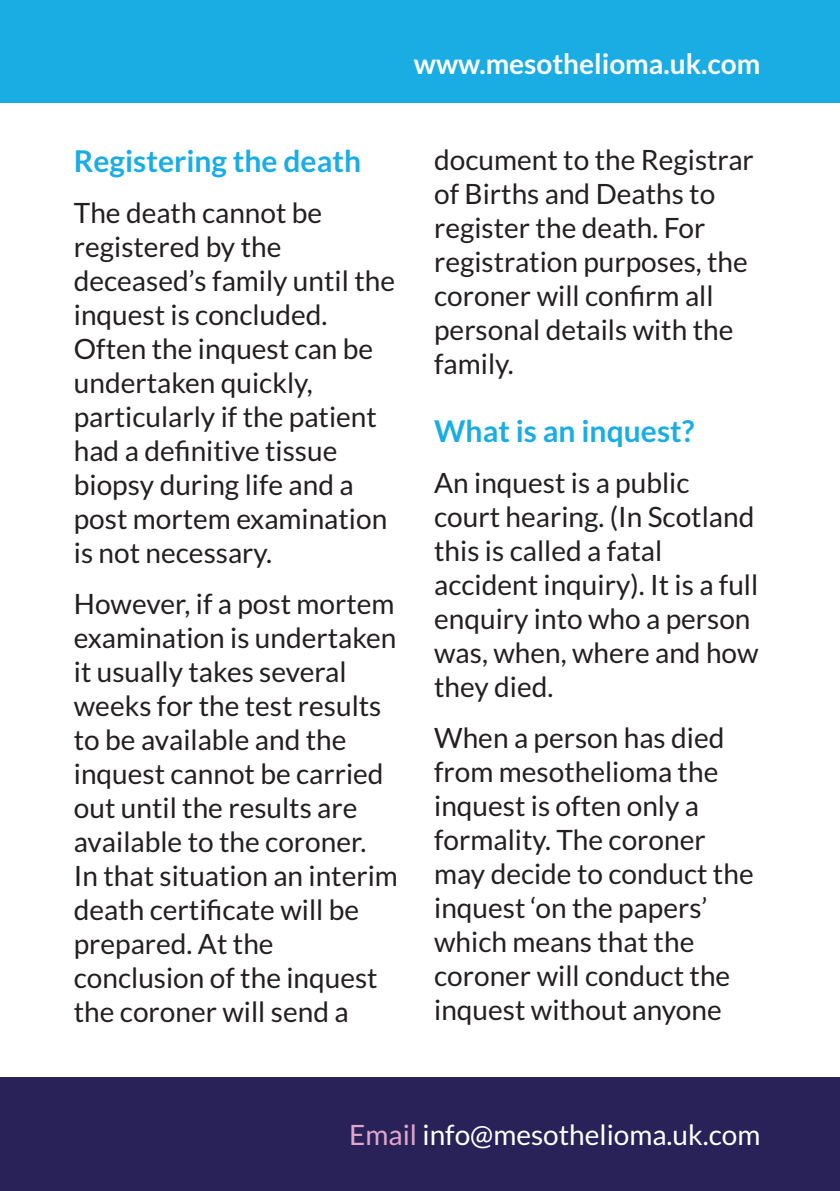
<style>
.page{position:relative;width:840px;height:1191px;background:#fff}
.page>*{position:absolute;margin:0;border:0;box-sizing:border-box;transform-origin:0 0}
.t1{font:700 30px "Lato";color:#1aade4}
.t2{font:28px/34px "Lato";color:#231f20}
.t3{font:28px "Lato";color:#fff}
.t4{font:700 28px "Lato";color:#fff}
.s1{color:#e0a7cb}
</style>
<div class="page">
<div style="left:0;top:0;width:839px;height:102px;background:#1aade4"></div>
<div style="left:0;top:1077px;width:839px;height:114px;background:#292259"></div>
<p class="t4" style="left:413px;top:48px;width:348px">www.mesothelioma.uk.com</p>
<p class="t1" style="left:74px;top:150px;width:289px">Registering the death</p>
<p class="t2" style="left:74px;top:198px;width:322px">The death cannot be registered by the deceased’s family until the inquest is concluded.<br>Often the inquest can be undertaken quickly, particularly if the patient had a definitive tissue biopsy during life and a post mortem examination is not necessary.</p>
<p class="t2" style="left:74px;top:589px;width:325px">However, if a post mortem examination is undertaken it usually takes several weeks for the test results to be available and the inquest cannot be carried out until the results are available to the coroner.<br>In that situation an interim death certificate will be prepared. At the conclusion of the inquest the coroner will send a</p>
<p class="t2" style="left:434px;top:145px;width:321px">document to the Registrar of Births and Deaths to register the death. For registration purposes, the coroner will confirm all personal details with the family.</p>
<p class="t1" style="left:434px;top:420px;width:261px">What is an inquest?</p>
<p class="t2" style="left:434px;top:468px;width:326px">An inquest is a public court hearing. (In Scotland this is called a fatal accident inquiry). It is a full enquiry into who a person was, when, where and how they died.</p>
<p class="t2" style="left:434px;top:723px;width:321px">When a person has died from mesothelioma the inquest is often only a formality. The coroner may decide to conduct the inquest ‘on the papers’ which means that the coroner will conduct the inquest without anyone</p>
<p class="t3" style="left:349px;top:1125px;width:412px"><span class="s1">Email</span> info@mesothelioma.uk.com</p>
</div>
